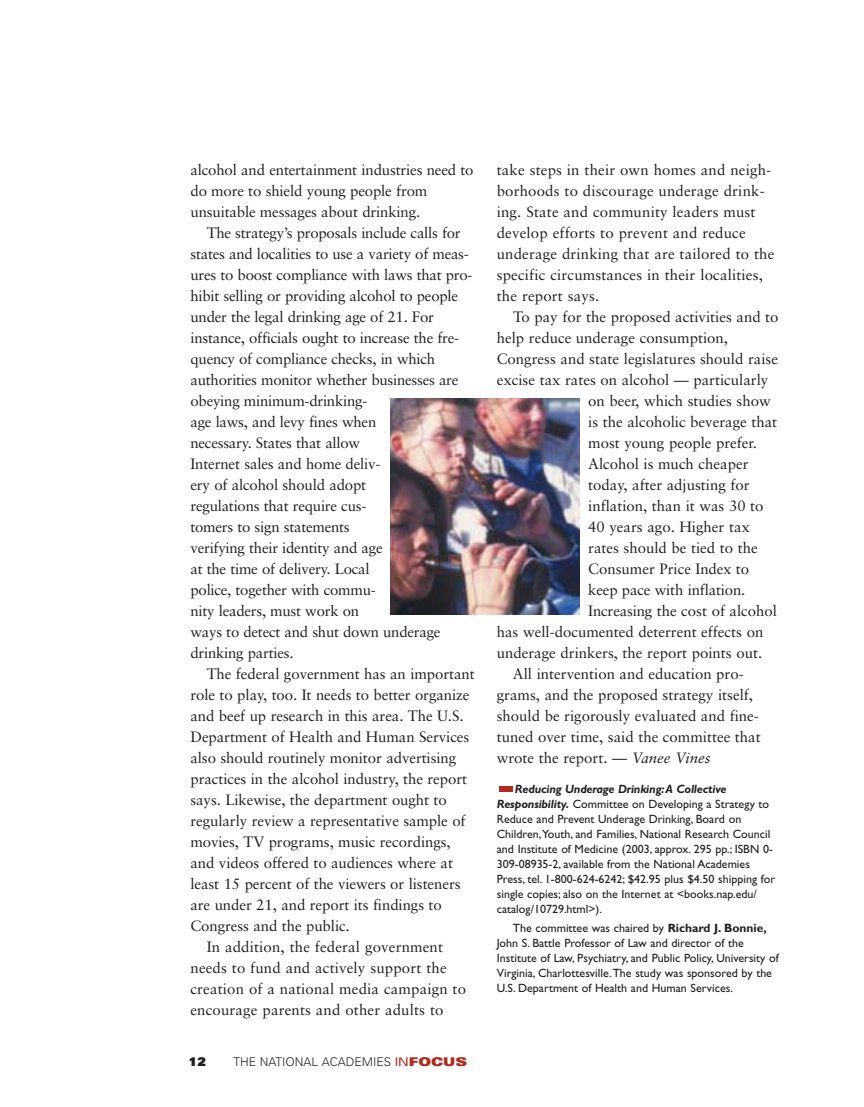
<style>
.page{position:relative;width:864px;height:1107px;background:#fff}
.page>*{position:absolute;margin:0;border:0;box-sizing:border-box;transform-origin:0 0}
.t1{font:57px "Gill Sans";color:#b12a19}
.t2{font:15px/21px "Sabon";letter-spacing:-.005em;color:#231f1f}
.t3{font:12px/15px "Gill Sans";color:#231f1f}
.t4{font:300 12px "Univers";color:#231f1f}
.t5{font:900 12px "Univers";color:#231f1f}
.s1{font-weight:400;font-stretch:expanded;color:#b12a19}
.s2{font-weight:900;font-stretch:expanded;color:#b12a19}
.s3{font-style:italic}
.s4{font-weight:700;font-style:italic}
.s5{font-weight:700}
</style>
<div class="page">
<img style="left:390px;top:398px;width:189px;height:216px">
<p class="t2" style="left:190px;top:161px;width:285px">alcohol and entertainment industries need to do more to shield young people from unsuitable messages about drinking.</p>
<p class="t2" style="left:190px;top:224px;width:284px;text-indent:16px">The strategy’s proposals include calls for states and localities to use a variety of meas&shy;ures to boost compliance with laws that pro&shy;hibit selling or providing alcohol to people under the legal drinking age of 21. For instance, officials ought to increase the fre&shy;quency of compliance checks, in which authorities monitor whether businesses are obeying minimum-drinking-<br>age laws, and levy fines when<br>necessary. States that allow<br>Internet sales and home deliv-<br>ery of alcohol should adopt<br>regulations that require cus-<br>tomers to sign statements<br>verifying their identity and age<br>at the time of delivery. Local<br>police, together with commu-<br>nity leaders, must work on<br>ways to detect and shut down underage drinking parties.</p>
<p class="t2" style="left:207px;top:665px;width:269px">The federal government has an important</p>
<p class="t2" style="left:190px;top:686px;width:280px">role to play, too. It needs to better organize</p>
<p class="t2" style="left:190px;top:707px;width:275px">and beef up research in this area. The U.S.</p>
<p class="t2" style="left:190px;top:728px;width:280px">Department of Health and Human Services</p>
<p class="t2" style="left:190px;top:749px;width:267px">also should routinely monitor advertising</p>
<p class="t2" style="left:190px;top:770px;width:278px">practices in the alcohol industry, the report</p>
<p class="t2" style="left:190px;top:791px;width:258px">says. Likewise, the department ought to</p>
<p class="t2" style="left:190px;top:812px;width:277px">regularly review a representative sample of</p>
<p class="t2" style="left:190px;top:833px;width:262px">movies, TV programs, music recordings,</p>
<p class="t2" style="left:190px;top:854px;width:264px">and videos offered to audiences where at</p>
<p class="t2" style="left:190px;top:875px;width:272px">least 15 percent of the viewers or listeners</p>
<p class="t2" style="left:190px;top:896px;width:253px">are under 21, and report its findings to</p>
<p class="t2" style="left:190px;top:917px;width:161px">Congress and the public.</p>
<p class="t2" style="left:207px;top:938px;width:238px">In addition, the federal government</p>
<p class="t2" style="left:190px;top:959px;width:258px">needs to fund and actively support the</p>
<p class="t2" style="left:190px;top:980px;width:277px">creation of a national media campaign to</p>
<p class="t2" style="left:190px;top:1001px;width:255px">encourage parents and other adults to</p>
<p class="t5" style="left:189px;top:1058px;width:18px">12</p>
<p class="t4" style="left:233px;top:1058px;width:235px">THE NATIONAL ACADEMIES <span class="s1">IN</span><span class="s2">FOCUS</span></p>
<p class="t2" style="left:497px;top:161px;width:279px">take steps in their own homes and neigh&shy;borhoods to discourage underage drink&shy;ing. State and community leaders must develop efforts to prevent and reduce underage drinking that are tailored to the specific circumstances in their localities, the report says.</p>
<p class="t2" style="left:513px;top:308px;width:267px">To pay for the proposed activities and to</p>
<p class="t2" style="left:497px;top:329px;width:233px">help reduce underage consumption,</p>
<p class="t2" style="left:497px;top:350px;width:283px">Congress and state legislatures should raise</p>
<p class="t2" style="left:497px;top:371px;width:273px">excise tax rates on alcohol — particularly</p>
<p class="t2" style="left:588px;top:392px;width:184px">on beer, which studies show</p>
<p class="t2" style="left:588px;top:413px;width:191px">is the alcoholic beverage that</p>
<p class="t2" style="left:588px;top:434px;width:170px">most young people prefer.</p>
<p class="t2" style="left:588px;top:455px;width:162px">Alcohol is much cheaper</p>
<p class="t2" style="left:588px;top:476px;width:163px">today, after adjusting for</p>
<p class="t2" style="left:588px;top:497px;width:177px">inflation, than it was 30 to</p>
<p class="t2" style="left:588px;top:518px;width:163px">40 years ago. Higher tax</p>
<p class="t2" style="left:588px;top:539px;width:171px">rates should be tied to the</p>
<p class="t2" style="left:588px;top:560px;width:162px">Consumer Price Index to</p>
<p class="t2" style="left:588px;top:581px;width:159px">keep pace with inflation.</p>
<p class="t2" style="left:588px;top:602px;width:190px">Increasing the cost of alcohol</p>
<p class="t2" style="left:497px;top:623px;width:268px">has well-documented deterrent effects on</p>
<p class="t2" style="left:497px;top:644px;width:267px">underage drinkers, the report points out.</p>
<p class="t2" style="left:513px;top:665px;width:232px">All intervention and education pro-</p>
<p class="t2" style="left:497px;top:686px;width:258px">grams, and the proposed strategy itself,</p>
<p class="t2" style="left:497px;top:707px;width:264px">should be rigorously evaluated and fine-</p>
<p class="t2" style="left:497px;top:728px;width:265px">tuned over time, said the committee that</p>
<p class="t2" style="left:497px;top:749px;width:215px">wrote the report. — <span class="s3">Vanee Vines</span></p>
<h1 class="t1" style="left:497px;top:763px;width:20px">-</h1>
<p class="t3" style="left:497px;top:783px;width:280px;text-indent:18px"><span class="s4">Reducing Underage Drinking:A Collective Responsibility.</span> Committee on Developing a Strategy to Reduce and Prevent Underage Drinking, Board on Children,Youth, and Families, National Research Council and Institute of Medicine (2003, approx. 295 pp.; ISBN 0- 309-08935-2, available from the National Academies Press, tel. 1-800-624-6242; $42.95 plus $4.50 shipping for single copies; also on the Internet at &lt;books.nap.edu/ catalog/10729.html&gt;).</p>
<p class="t3" style="left:497px;top:922px;width:283px;text-indent:16px">The committee was chaired by <span class="s5">Richard J. Bonnie, </span>John S. Battle Professor of Law and director of the Institute of Law, Psychiatry, and Public Policy, University of Virginia, Charlottesville.The study was sponsored by the U.S. Department of Health and Human Services.</p>
</div>
